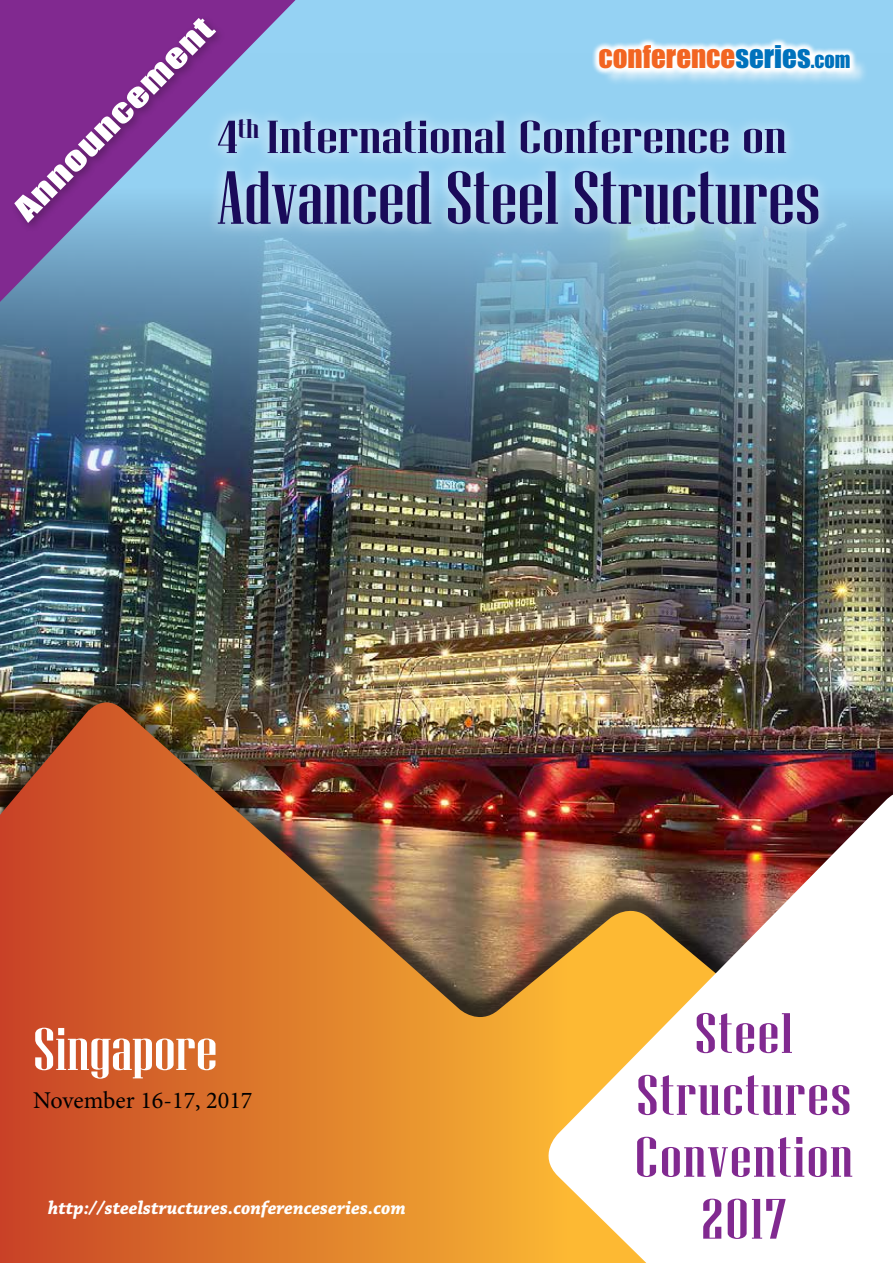
<style>
.page{position:relative;width:893px;height:1263px;background:#95d2f3}
.page>*{position:absolute;margin:0;border:0;box-sizing:border-box;transform-origin:0 0}
.t1{font:75px "Niagara Solid";color:#1a0b5a;scale:1.3 1}
.t2{font:60px "Niagara Solid";color:#fff;scale:1.3 1}
.t3{font:56.7px/61.9px "Niagara Solid";letter-spacing:.02em;color:#812990;text-align:center;scale:1.39 1}
.t4{font:46.2px "Niagara Solid";color:#1a0b5a;scale:1.71 1}
.t5{font:30px "Impact";color:#fff;scale:1.39 1}
.t6{font:28.95px "Impact";color:#f26522}
.t7{font:24.15px "Minion Pro";color:#000}
.t8{font:italic 700 19.5px "Chaparral Pro";color:#fff;scale:.95 1}
.s1{color:#0072bc}
.s2{font-size:20.25px;color:#0072bc}
</style>
<div class="page">
<img style="left:0;top:204px;width:893px;height:474px">
<svg style="left:0;top:0;width:296px;height:302px"></svg>
<div style="left:0;top:678px;width:893px;height:576px;background:#000;opacity:.6"></div>
<img style="left:0;top:702px;width:893px;height:561px">
<img style="left:537px;top:795px;width:356px;height:468px">
<div style="left:10px;top:14px;width:217px;height:219px;background:#000;opacity:.3"></div>
<div style="left:602px;top:47px;width:266px;height:39px;background:#fff;opacity:.75"></div>
<svg style="left:593px;top:39px;width:264px;height:37px;background:#e1f1fa"></svg>
<div style="left:205px;top:105px;width:627px;height:132px;background:#fff;opacity:.6"></div>
<h3 class="t5" style="left:3px;top:197px;width:194px;rotate:-45deg">ANNOUNCEMENT</h3>
<h3 class="t6" style="left:598px;top:34px;width:253px">CONFERENCE<span class="s1">SERIES</span><span class="s2">.COM</span></h3>
<h3 class="t4" style="left:217px;top:113px;width:334px">4<sup>th</sup> International Conference on</h3>
<h1 class="t1" style="left:217px;top:158px;width:465px">Advanced Steel Structures</h1>
<h2 class="t2" style="left:33px;top:1017px;width:143px">Singapore</h2>
<p class="t7" style="left:33px;top:1084px;width:221px">November 16-17, 2017</p>
<p class="t8" style="left:48px;top:1196px;width:378px">http://steelstructures.conferenceseries.com</p>
<h3 class="t3" style="left:635px;top:1003px;width:158px">Steel<br>Structures<br>Convention<br>2017</h3>
</div>
